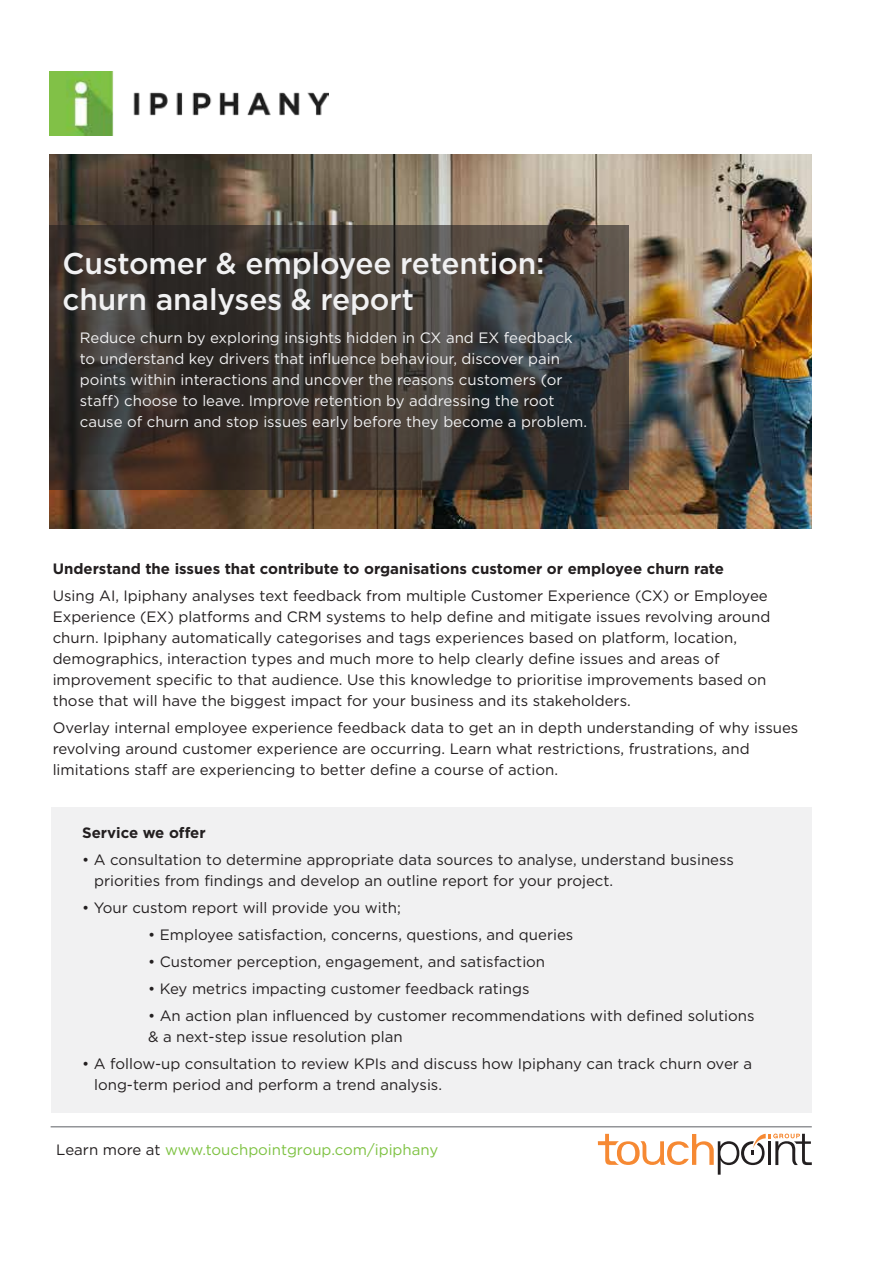
<style>
.page{position:relative;width:893px;height:1263px;background:#fff}
.page>*{position:absolute;margin:0;border:0;box-sizing:border-box;transform-origin:0 0}
.t1{font:500 30px/36px "Gotham HTF";letter-spacing:-.005em;color:#f1f1f2}
.t2{font:15px/21px "Gotham HTF";color:#231f20}
.t3{font:15px/21px "Gotham HTF";color:#f1f1f2}
.t4{font:700 15px "Gotham HTF";color:#231f20}
.t5{font:15px "Gotham HTF";color:#7ec242}
.s1{color:#231f20}
</style>
<div class="page">
<img style="left:49px;top:155px;width:763px;height:374px">
<div style="left:51px;top:807px;width:761px;height:306px;background:#f1f1f2"></div>
<svg style="left:50px;top:225px;width:579px;height:264px;background:#3c3733"></svg>
<hr style="left:51px;top:1126px;width:761px;height:1px;background:#939598">
<img style="left:49px;top:72px;width:280px;height:63px">
<svg style="left:598px;top:1133px;width:214px;height:42px"></svg>
<h1 class="t1" style="left:62px;top:245px;width:484px">Customer &amp; employee retention: churn analyses &amp; report</h1>
<p class="t3" style="left:80px;top:327px;width:509px">Reduce churn by exploring insights hidden in CX and EX feedback to understand key drivers that influence behaviour, discover pain points within interactions and uncover the reasons customers (or staff) choose to leave. Improve retention by addressing the root cause of churn and stop issues early before they become a problem.</p>
<p class="t4" style="left:53px;top:560px;width:673px">Understand the issues that contribute to organisations customer or employee churn rate</p>
<p class="t2" style="left:53px;top:585px;width:719px">Using AI, Ipiphany analyses text feedback from multiple Customer Experience (CX) or Employee Experience (EX) platforms and CRM systems to help define and mitigate issues revolving around churn. Ipiphany automatically categorises and tags experiences based on platform, location, demographics, interaction types and much more to help clearly define issues and areas of improvement specific to that audience. Use this knowledge to prioritise improvements based on those that will have the biggest impact for your business and its stakeholders.</p>
<p class="t2" style="left:53px;top:717px;width:747px">Overlay internal employee experience feedback data to get an in depth understanding of why issues revolving around customer experience are occurring. Learn what restrictions, frustrations, and limitations staff are experiencing to better define a course of action.</p>
<p class="t4" style="left:82px;top:824px;width:125px">Service we offer</p>
<p class="t2" style="left:94px;top:849px;width:641px;text-indent:-12px">• A consultation to determine appropriate data sources to analyse, understand business priorities from findings and develop an outline report for your project.</p>
<p class="t2" style="left:82px;top:897px;width:320px">• Your custom report will provide you with;</p>
<p class="t2" style="left:148px;top:924px;width:427px">• Employee satisfaction, concerns, questions, and queries</p>
<p class="t2" style="left:148px;top:951px;width:399px">• Customer perception, engagement, and satisfaction</p>
<p class="t2" style="left:148px;top:978px;width:383px">• Key metrics impacting customer feedback ratings</p>
<p class="t2" style="left:148px;top:1005px;width:608px">• An action plan influenced by customer recommendations with defined solutions &amp; a next-step issue resolution plan</p>
<p class="t2" style="left:94px;top:1053px;width:659px;text-indent:-12px">• A follow-up consultation to review KPIs and discuss how Ipiphany can track churn over a long-term period and perform a trend analysis.</p>
<p class="t5" style="left:56px;top:1141px;width:384px"><span class="s1">Learn more at</span> www.touchpointgroup.com/ipiphany</p>
</div>
